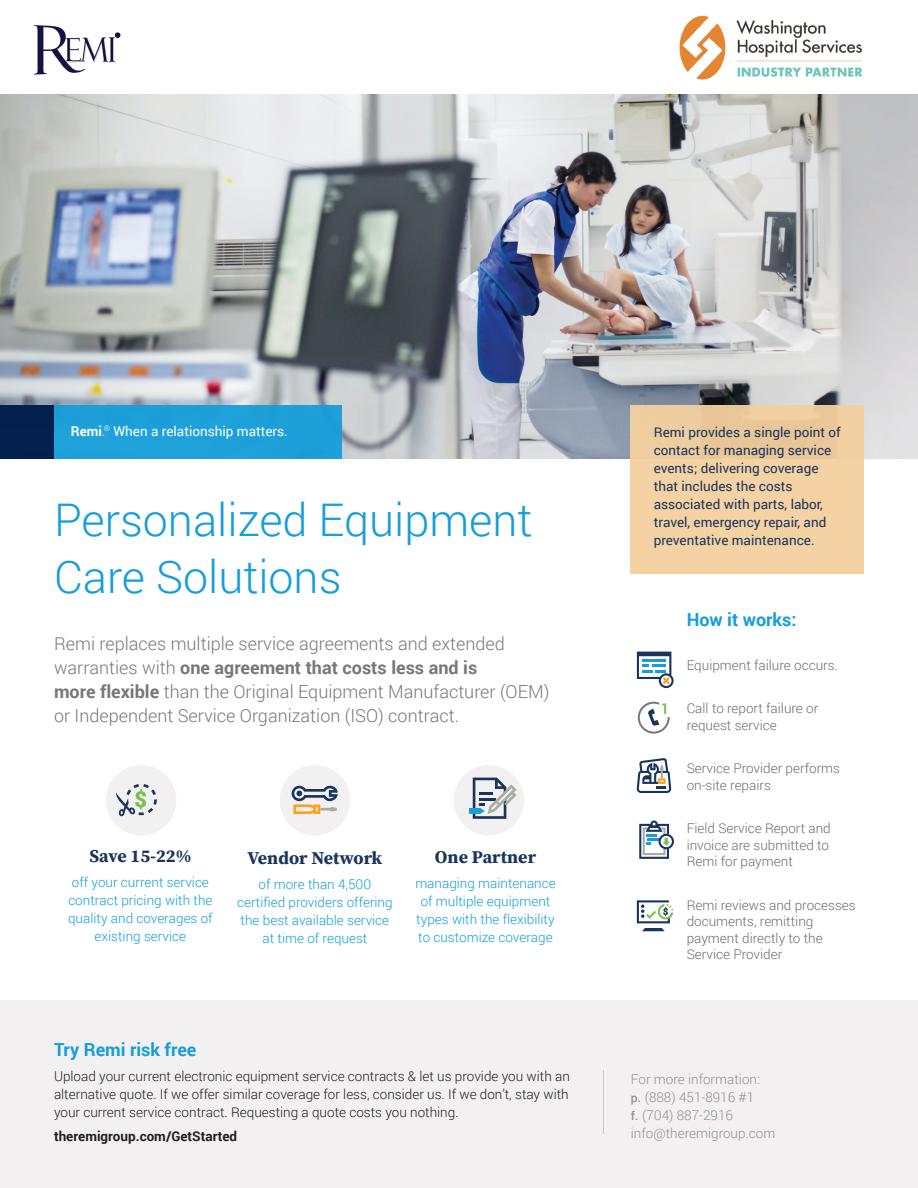
<style>
.page{position:relative;width:918px;height:1188px;background:#fff}
.page>*{position:absolute;margin:0;border:0;box-sizing:border-box;transform-origin:0 0}
.t1{font:300 45px/57px "Roboto";color:#159eda}
.t2{font:300 18px/24px "Roboto";color:#77777a}
.t3{font:700 18px "Source Serif Pro";color:#1a345d}
.t4{font:700 18px "Roboto";color:#159eda}
.t5{font:300 13.5px/18px "Roboto";color:#159eda;text-align:center}
.t6{font:300 13.5px/16.5px "Roboto";color:#6c6d70}
.t7{font:300 13.5px/18px "Roboto";color:#231f20;text-align:justify}
.t8{font:13.5px/18px "Roboto";color:#1a345d}
.t9{font:300 13.5px "Roboto";color:#919194}
.t10{font:13.5px "Roboto";color:#fff}
.t11{font:700 13.5px "Roboto";color:#231f20}
.s1{font-weight:700}
.s2{font-weight:300}
.s3{font-weight:500;font-size:12px}
</style>
<div class="page">
<img style="left:0;top:94px;width:918px;height:365px">
<svg style="left:34px;top:25px;width:86px;height:50px"></svg>
<div style="left:0;top:405px;width:342px;height:54px;background:#1ea0d9"></div>
<div style="left:0;top:405px;width:54px;height:54px;background:#02204e"></div>
<img style="left:679px;top:15px;width:184px;height:65px">
<div style="left:0;top:1000px;width:918px;height:188px;background:#f3f0f1"></div>
<hr style="left:603px;top:1070px;width:1px;height:64px;background:#c8c6c8">
<div style="left:630px;top:405px;width:234px;height:168px;background:#f4d09f"></div>
<div style="left:106px;top:765px;width:70px;height:71px;background:#f3f0f1;border-radius:50%"></div>
<div style="left:280px;top:765px;width:70px;height:71px;background:#f3f0f1;border-radius:50%"></div>
<div style="left:454px;top:765px;width:70px;height:71px;background:#f3f0f1;border-radius:50%"></div>
<svg style="left:116px;top:784px;width:41px;height:32px"></svg>
<svg style="left:292px;top:786px;width:46px;height:28px"></svg>
<svg style="left:469px;top:778px;width:48px;height:41px"></svg>
<svg style="left:637px;top:900px;width:36px;height:31px"></svg>
<svg style="left:639px;top:820px;width:35px;height:39px"></svg>
<svg style="left:637px;top:758px;width:34px;height:35px"></svg>
<svg style="left:637px;top:652px;width:37px;height:36px"></svg>
<svg style="left:638px;top:702px;width:32px;height:32px"></svg>
<p class="t10" style="left:71px;top:422px;width:219px"><span class="s1">Remi</span><span class="s2">.</span><sup>®</sup> When a relationship matters.</p>
<p class="t1" style="left:54px;top:490px;width:480px">Personalized Equipment<br>Care Solutions</p>
<p class="t2" style="left:54px;top:631px;width:497px">Remi replaces multiple service agreements and extended warranties with <span class="s1">one agreement that costs less and is<br>more flexible</span> than the Original Equipment Manufacturer (OEM) or Independent Service Organization (ISO) contract.</p>
<p class="t3" style="left:89px;top:844px;width:104px">Save 15-22%</p>
<p class="t5" style="left:68px;top:873px;width:146px;text-align:left">off your current service contract pricing with the</p>
<p class="t5" style="left:68px;top:909px;width:146px">quality and coverages of existing service</p>
<p class="t3" style="left:248px;top:845px;width:136px">Vendor Network</p>
<p class="t5" style="left:237px;top:874px;width:157px">of more than 4,500 certified providers offering the best available service at time of request</p>
<p class="t3" style="left:435px;top:845px;width:103px">One Partner</p>
<p class="t5" style="left:415px;top:874px;width:142px">managing maintenance of multiple equipment types with the flexibility to customize coverage</p>
<p class="t4" style="left:54px;top:1037px;width:144px">Try Remi risk free</p>
<p class="t7" style="left:54px;top:1066px;width:517px">Upload your current electronic equipment service contracts &amp; let us provide you with an alternative quote. If we offer similar coverage for less, consider us. If we don’t, stay with your current service contract. Requesting a quote costs you nothing.</p>
<p class="t11" style="left:54px;top:1127px;width:185px">theremigroup.com/GetStarted</p>
<p class="t8" style="left:654px;top:423px;width:189px">Remi provides a single point of contact for managing service events; delivering coverage that includes the costs associated with parts, labor, travel, emergency repair, and preventative maintenance.</p>
<p class="t4" style="left:687px;top:607px;width:111px">How it works:</p>
<p class="t6" style="left:687px;top:656px;width:153px">Equipment failure occurs.</p>
<p class="t6" style="left:687px;top:700px;width:133px">Call to report failure or request service</p>
<p class="t6" style="left:687px;top:760px;width:155px">Service Provider performs on-site repairs</p>
<p class="t6" style="left:687px;top:820px;width:146px">Field Service Report and invoice are submitted to<br>Remi for payment</p>
<p class="t6" style="left:687px;top:896px;width:171px">Remi reviews and processes documents, remitting payment directly to the<br>Service Provider</p>
<p class="t9" style="left:631px;top:1070px;width:131px">For more information:</p>
<p class="t9" style="left:631px;top:1088px;width:125px"><span class="s3">p.</span> (888) 451-8916 #1</p>
<p class="t9" style="left:631px;top:1106px;width:104px"><span class="s3">f.</span> (704) 887-2916</p>
<p class="t9" style="left:631px;top:1124px;width:146px">info@theremigroup.com</p>
</div>
